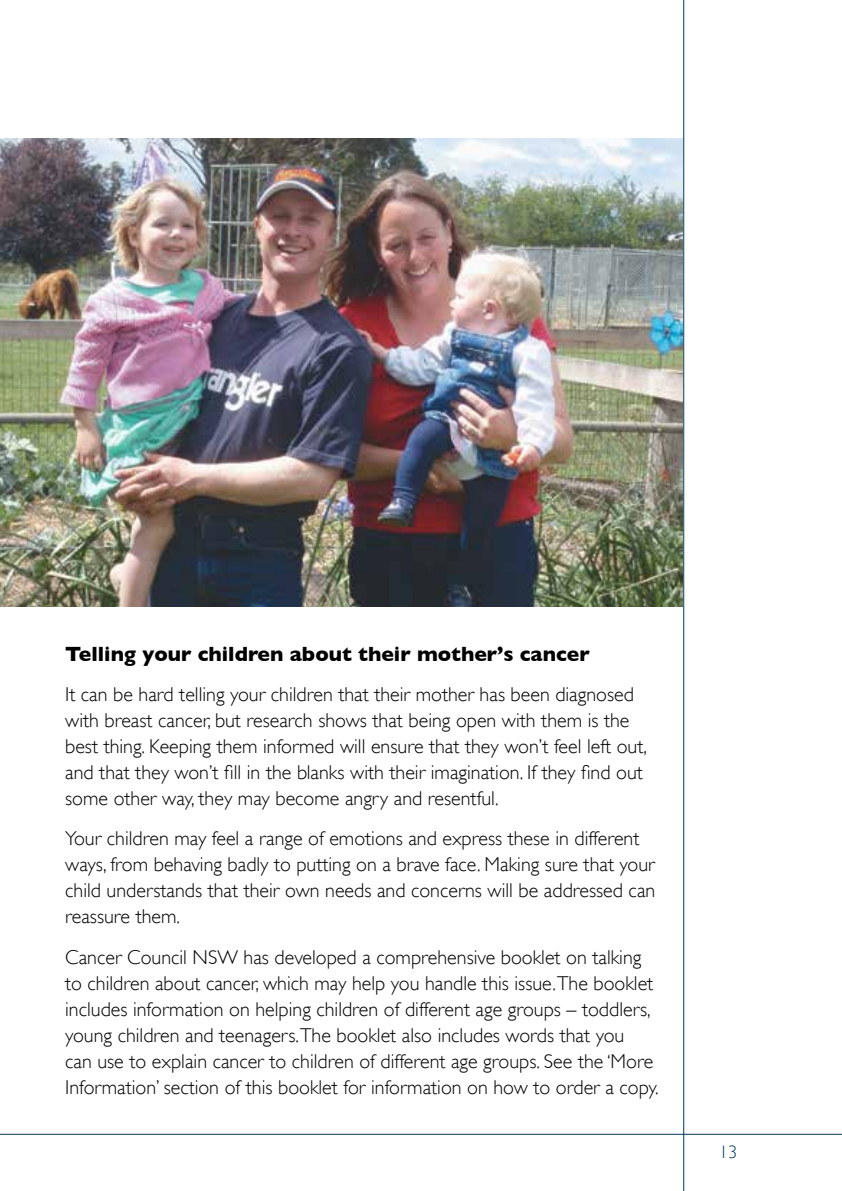
<style>
.page{position:relative;width:842px;height:1191px;background:#fff}
.page>*{position:absolute;margin:0;border:0;box-sizing:border-box;transform-origin:0 0}
.t1{font:700 21px "Gill Sans";color:#000}
.t2{font:300 20px/26px "Gill Sans";color:#000}
.t3{font:300 18px "Gill Sans";color:#00395a}
</style>
<div class="page">
<hr style="left:0;top:1133px;width:842px;height:1px;background:#00395a">
<hr style="left:683px;top:0;width:1px;height:1191px;background:#00395a">
<img style="left:0;top:138px;width:683px;height:469px">
<p class="t1" style="left:65px;top:641px;width:526px">Telling your children about their mother’s cancer</p>
<p class="t2" style="left:65px;top:680px;width:583px">It can be hard telling your children that their mother has been diagnosed with breast cancer, but research shows that being open with them is the best thing. Keeping them informed will ensure that they won’t feel left out, and that they won’t fill in the blanks with their imagination. If they find out some other way, they may become angry and resentful.</p>
<p class="t2" style="left:65px;top:825px;width:592px">Your children may feel a range of emotions and express these in different ways, from behaving badly to putting on a brave face. Making sure that your child understands that their own needs and concerns will be addressed can reassure them.</p>
<p class="t2" style="left:65px;top:943px;width:595px">Cancer Council NSW has developed a comprehensive booklet on talking to children about cancer, which may help you handle this issue.The booklet includes information on helping children of different age groups – toddlers, young children and teenagers.The booklet also includes words that you<br>can use to explain cancer to children of different age groups. See the ‘More Information’ section of this booklet for information on how to order a copy.</p>
<p class="t3" style="left:719px;top:1138px;width:19px">13</p>
</div>
